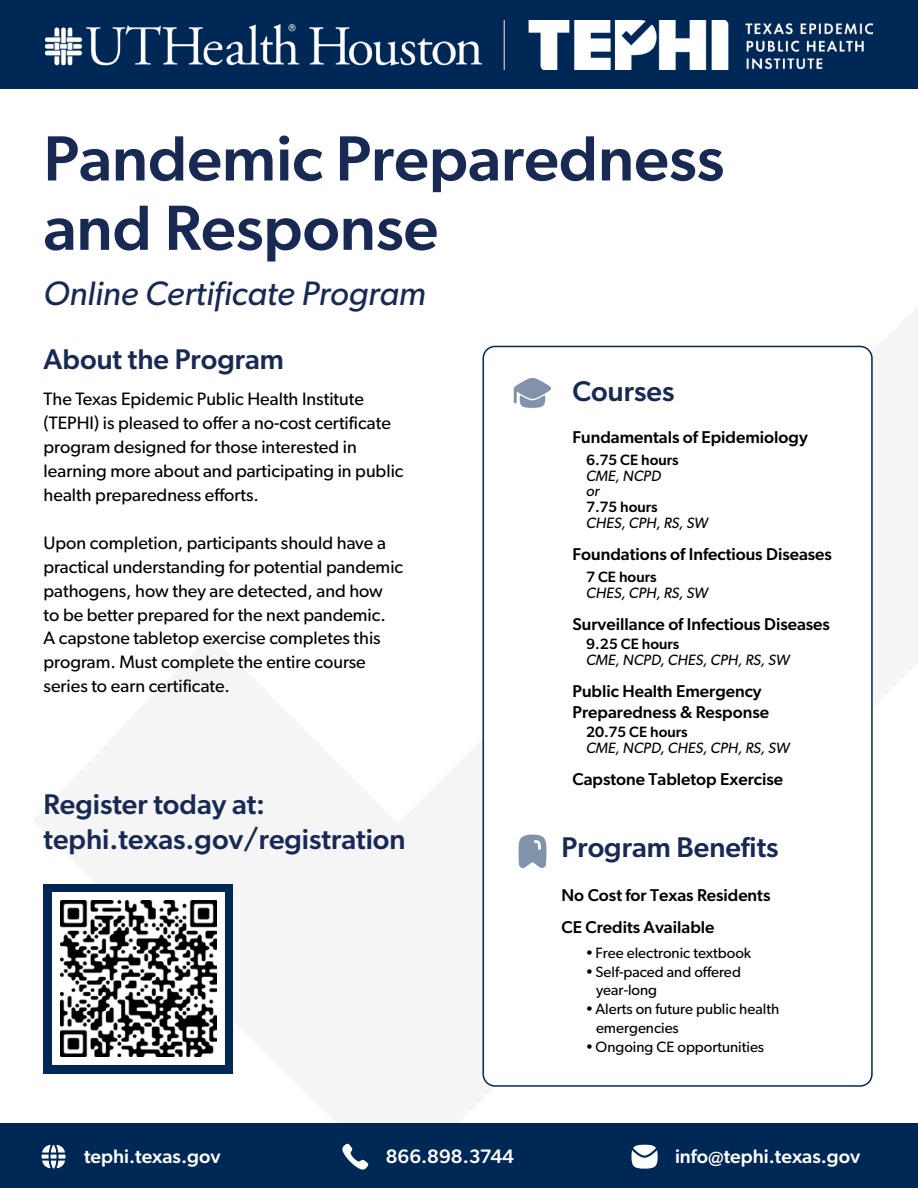
<style>
.page{position:relative;width:918px;height:1188px;background:#fff}
.page>*{position:absolute;margin:0;border:0;box-sizing:border-box;transform-origin:0 0}
.t1{font:500 64.05px/69.3px "Gibson";color:#182a54}
.t2{font:italic 34.05px "Gibson";color:#182a54}
.t3{font:500 28.5px/34.2px "Gibson";color:#182a54}
.t4{font:500 19.5px "Gibson";color:#fff}
.t5{font:18px/24px "Gibson";color:#000101}
.t6{font:500 17.1px/20.5px "Gibson";color:#000101}
.t7{font:500 17.1px/32.5px "Gibson";color:#000}
.t8{font:15px/18.8px "Gibson";color:#000}
.t9{font:italic 15px/15.8px "Gibson";color:#000101}
.t10{font:500 15px "Gibson";color:#000101}
</style>
<div class="page">
<div style="left:482px;top:346px;width:391px;height:741px;border:2px solid #002856;border-radius:12px"></div>
<div style="left:0;top:1123px;width:918px;height:65px;background:#002856"></div>
<div style="left:0;top:0;width:918px;height:89px;background:#002856"></div>
<img style="left:45px;top:21px;width:828px;height:48px">
<div style="left:44px;top:884px;width:189px;height:189px;background:#002856"></div>
<div style="left:52px;top:892px;width:172px;height:173px;background:#fff"></div>
<svg style="left:42px;top:1145px;width:23px;height:24px"></svg>
<svg style="left:342px;top:1144px;width:26px;height:26px"></svg>
<svg style="left:632px;top:1145px;width:26px;height:24px"></svg>
<svg style="left:514px;top:378px;width:38px;height:30px"></svg>
<svg style="left:519px;top:835px;width:27px;height:33px"></svg>
<img style="left:60px;top:901px;width:156px;height:155px">
<h1 class="t1" style="left:44px;top:123px;width:682px">Pandemic Preparedness and Response</h1>
<h2 class="t2" style="left:44px;top:273px;width:384px">Online Certificate Program</h2>
<h3 class="t3" style="left:44px;top:341px;width:242px">About the Program</h3>
<p class="t5" style="left:44px;top:386px;width:361px">The Texas Epidemic Public Health Institute (TEPHI) is pleased to offer a no-cost certificate program designed for those interested in learning more about and participating in public health preparedness efforts.</p>
<p class="t5" style="left:44px;top:530px;width:361px">Upon completion, participants should have a practical understanding for potential pandemic pathogens, how they are detected, and how to be better prepared for the next pandemic.<br>A capstone tabletop exercise completes this program. Must complete the entire course series to earn certificate.</p>
<h3 class="t3" style="left:44px;top:787px;width:364px">Register today at: tephi.texas.gov/registration</h3>
<h3 class="t3" style="left:573px;top:373px;width:103px">Courses</h3>
<p class="t6" style="left:573px;top:426px;width:237px">Fundamentals of Epidemiology</p>
<p class="t10" style="left:586px;top:451px;width:94px">6.75 CE hours</p>
<p class="t9" style="left:586px;top:467px;width:76px">CME, NCPD or</p>
<p class="t10" style="left:586px;top:498px;width:73px">7.75 hours</p>
<p class="t9" style="left:586px;top:515px;width:123px">CHES, CPH, RS, SW</p>
<p class="t6" style="left:573px;top:544px;width:261px">Foundations of Infectious Diseases</p>
<p class="t10" style="left:586px;top:568px;width:72px">7 CE hours</p>
<p class="t9" style="left:586px;top:585px;width:123px">CHES, CPH, RS, SW</p>
<p class="t6" style="left:573px;top:614px;width:259px">Surveillance of Infectious Diseases</p>
<p class="t10" style="left:586px;top:635px;width:95px">9.25 CE hours</p>
<p class="t9" style="left:586px;top:652px;width:205px">CME, NCPD, CHES, CPH, RS, SW</p>
<p class="t6" style="left:573px;top:681px;width:198px">Public Health Emergency<br>Preparedness &amp; Response</p>
<p class="t10" style="left:586px;top:723px;width:103px">20.75 CE hours</p>
<p class="t9" style="left:586px;top:739px;width:205px">CME, NCPD, CHES, CPH, RS, SW</p>
<p class="t6" style="left:573px;top:769px;width:212px">Capstone Tabletop Exercise</p>
<h3 class="t3" style="left:562px;top:830px;width:219px">Program Benefits</h3>
<p class="t7" style="left:562px;top:878px;width:210px">No Cost for Texas Residents<br>CE Credits Available</p>
<p class="t8" style="left:586px;top:943px;width:167px">•Free electronic textbook</p>
<p class="t8" style="left:596px;top:962px;width:146px;text-indent:-10px">•Self-paced and offered year-long</p>
<p class="t8" style="left:596px;top:999px;width:185px;text-indent:-10px">•Alerts on future public health emergencies</p>
<p class="t8" style="left:586px;top:1037px;width:180px">•Ongoing CE opportunities</p>
<p class="t4" style="left:84px;top:1145px;width:138px">tephi.texas.gov</p>
<p class="t4" style="left:386px;top:1145px;width:130px">866.898.3744</p>
<p class="t4" style="left:675px;top:1145px;width:187px">info@tephi.texas.gov</p>
</div>
